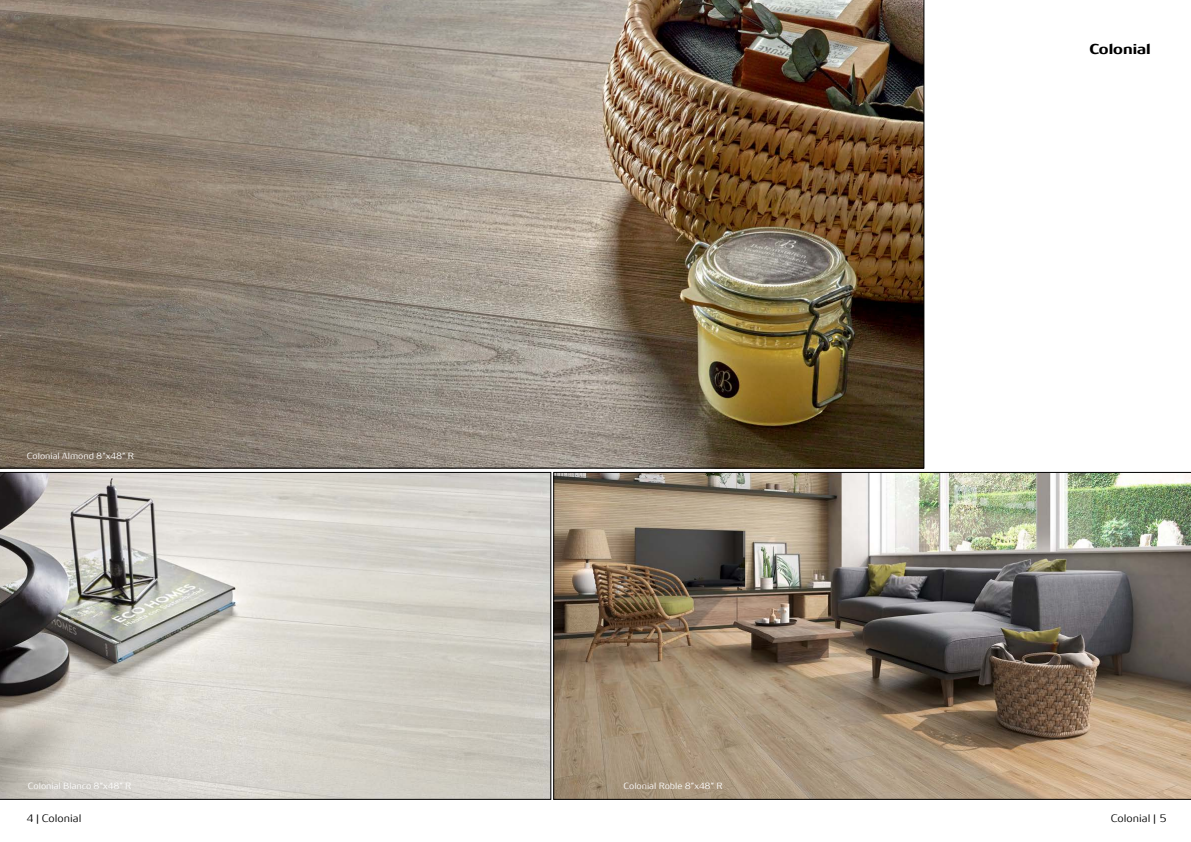
<style>
.page{position:relative;width:1191px;height:842px;background:#fff}
.page>*{position:absolute;margin:0;border:0;box-sizing:border-box;transform-origin:0 0}
.t1{font:700 16px "Roca";color:#000}
.t2{font:300 12px "Roca";color:#000}
.t3{font:300 10px "Roca";color:#fff}
</style>
<div class="page">
<img style="left:0;top:0;width:924px;height:468px">
<svg style="left:0;top:472px;width:551px;height:327px;background:#c8c5bf"></svg>
<img style="left:553px;top:472px;width:638px;height:327px">
<p class="t3" style="left:27px;top:449px;width:109px">Colonial Almond 8”x48” R</p>
<p class="t3" style="left:28px;top:779px;width:105px">Colonial Blanco 8”x48” R</p>
<p class="t3" style="left:623px;top:779px;width:100px">Colonial Roble 8”x48” R</p>
<h1 class="t1" style="left:1089px;top:39px;width:63px">Colonial</h1>
<p class="t2" style="left:27px;top:810px;width:56px">4 | Colonial</p>
<p class="t2" style="left:1110px;top:810px;width:57px">Colonial | 5</p>
</div>
